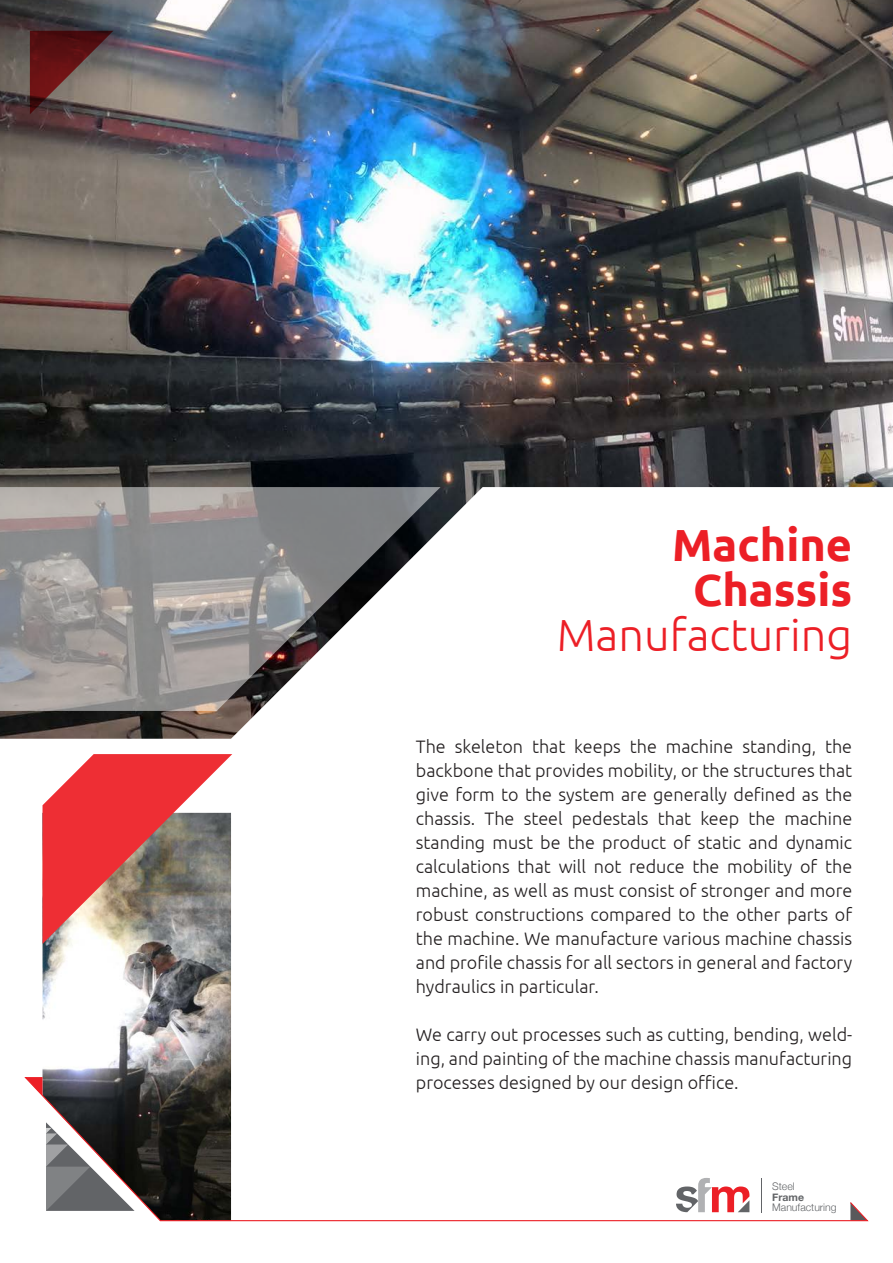
<style>
.page{position:relative;width:893px;height:1263px;background:#fff}
.page>*{position:absolute;margin:0;border:0;box-sizing:border-box;transform-origin:0 0}
.t1{font:700 45px/45px "Ubuntu";color:#ec1f26;text-align:center}
.t2{font:300 45px "Ubuntu";color:#ec1f26}
.t3{font:300 18px/24px "Ubuntu";color:#231f20;text-align:justify}
.t4{font:300 10.5px "Helvetica Neue";color:#626467}
.t5{font:700 10.5px "Helvetica Neue";color:#626467}
</style>
<div class="page">
<img style="left:43px;top:944px;width:188px;height:132px">
<img style="left:0;top:0;width:893px;height:739px">
<svg style="left:24px;top:1076px;width:845px;height:146px"></svg>
<svg style="left:46px;top:1122px;width:89px;height:89px"></svg>
<svg style="left:30px;top:31px;width:83px;height:83px;background:#673c3a"></svg>
<hr style="left:761px;top:1178px;width:1px;height:34px;background:#626467">
<svg style="left:676px;top:1178px;width:73px;height:34px"></svg>
<svg style="left:0;top:487px;width:441px;height:224px"></svg>
<svg style="left:43px;top:754px;width:189px;height:190px;background:#c66a68"></svg>
<h1 class="t1" style="left:672px;top:521px;width:182px">Machine<br>Chassis</h1>
<h1 class="t2" style="left:557px;top:607px;width:297px">Manufacturing</h1>
<p class="t3" style="left:416px;top:734px;width:438px">The skeleton that keeps the machine standing, the backbone that provides mobility, or the structures that give form to the system are generally defined as the chassis. The steel pedestals that keep the machine standing must be the product of static and dynamic calculations that will not reduce the mobility of the machine, as well as must consist of stronger and more robust constructions compared to the other parts of the machine. We manufacture various machine chassis and profile chassis for all sectors in general and factory hydraulics in particular.</p>
<p class="t3" style="left:416px;top:1022px;width:438px">We carry out processes such as cutting, bending, weld&shy;ing, and painting of the machine chassis manufacturing processes designed by our design office.</p>
<p class="t4" style="left:772px;top:1178px;width:24px">Steel</p>
<p class="t5" style="left:772px;top:1189px;width:33px">Frame</p>
<p class="t4" style="left:772px;top:1199px;width:66px">Manufacturing</p>
</div>
